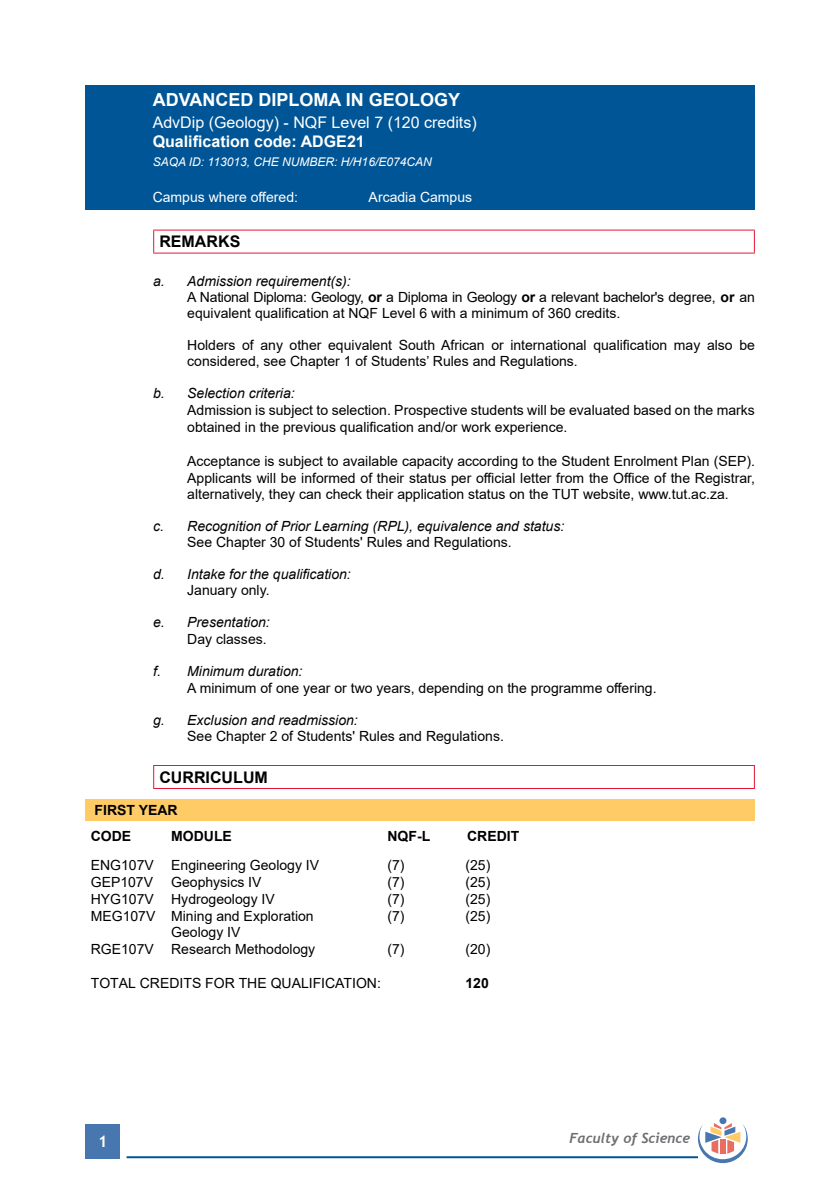
<style>
.page{position:relative;width:840px;height:1191px;background:#fff}
.page>*{position:absolute;margin:0;border:0;box-sizing:border-box;transform-origin:0 0}
.t1{font:700 18px "Arial";color:#fff}
.t2{font:16px "Arial";color:#fff}
.t3{font:700 16px "Arial";color:#fff}
.t4{font:700 16px "Arial";color:#000}
.t5{font:700 16px "Trebuchet MS";color:#fff}
.t6{font:14px/16.8px "Arial";color:#000}
.t7{font:italic 14px "Arial";color:#000}
.t8{font:700 14px/26.4px "Arial";color:#000}
.t9{font:14px "Arial";color:#fff}
.t10{font:italic 700 14px "Trebuchet";color:#6d6e71}
.t11{font:italic 12px "Arial";color:#fff}
.s1{font-style:italic}
.s2{font-weight:700}
</style>
<div class="page">
<div style="left:86px;top:1124px;width:34px;height:34px;background:#4777ae"></div>
<hr style="left:126px;top:1156px;width:571px;height:2px;background:#005596">
<div style="left:719px;top:1117px;width:7px;height:7px;background:#4777ae;border-radius:50%"></div>
<svg style="left:697px;top:1123px;width:50px;height:40px"></svg>
<div style="left:85px;top:85px;width:669px;height:125px;background:#005596"></div>
<hr style="left:153px;top:230px;width:601px;height:1px;background:#e31837">
<svg style="left:153px;top:231px;width:1px;height:21px"></svg>
<svg style="left:753px;top:231px;width:1px;height:21px"></svg>
<hr style="left:153px;top:252px;width:601px;height:1px;background:#e31837">
<hr style="left:153px;top:765px;width:601px;height:1px;background:#e31837">
<svg style="left:153px;top:766px;width:1px;height:22px"></svg>
<svg style="left:753px;top:766px;width:1px;height:22px"></svg>
<hr style="left:153px;top:788px;width:601px;height:1px;background:#e31837">
<div style="left:85px;top:799px;width:669px;height:21px;background:#ffcb66"></div>
<p class="t1" style="left:153px;top:87px;width:309px">ADVANCED DIPLOMA IN GEOLOGY</p>
<p class="t2" style="left:153px;top:111px;width:325px">AdvDip (Geology) - NQF Level 7 (120 credits)</p>
<p class="t3" style="left:153px;top:130px;width:213px">Qualification code: ADGE21</p>
<p class="t11" style="left:153px;top:154px;width:280px">SAQA ID: 113013, CHE NUMBER: H/H16/E074CAN</p>
<p class="t9" style="left:153px;top:187px;width:147px">Campus where offered:</p>
<p class="t9" style="left:368px;top:187px;width:105px">Arcadia Campus</p>
<p class="t4" style="left:159px;top:230px;width:82px">REMARKS</p>
<p class="t6" style="left:187px;top:273px;width:569px;line-height:16px;text-indent:-34px"><span class="s1">a. Admission requirement(s):<br></span>A National Diploma: Geology, <span class="s2">or</span> a Diploma in Geology <span class="s2">or</span> a relevant bachelor's degree, <span class="s2">or</span> an equivalent qualification at NQF Level 6 with a minimum of 360 credits.</p>
<p class="t6" style="left:187px;top:337px;width:569px;line-height:16px">Holders of any other equivalent South African or international qualification may also be considered, see Chapter 1 of Students’ Rules and Regulations.</p>
<p class="t7" style="left:153px;top:384px;width:143px">b. Selection criteria:</p>
<p class="t6" style="left:187px;top:402px;width:569px">Admission is subject to selection. Prospective students will be evaluated based on the marks obtained in the previous qualification and/or work experience.</p>
<p class="t6" style="left:187px;top:452px;width:569px;text-align:justify">Acceptance is subject to available capacity according to the Student Enrolment Plan (SEP).<br>Applicants will be informed of their status per official letter from the Office of the Registrar, alternatively, they can check their application status on the TUT website, www.tut.ac.za.</p>
<p class="t7" style="left:153px;top:517px;width:412px">c. Recognition of Prior Learning (RPL), equivalence and status:</p>
<p class="t6" style="left:187px;top:534px;width:326px">See Chapter 30 of Students' Rules and Regulations.</p>
<p class="t7" style="left:153px;top:565px;width:199px">d. Intake for the qualification:</p>
<p class="t6" style="left:187px;top:582px;width:84px">January only.</p>
<p class="t7" style="left:153px;top:613px;width:118px">e. Presentation:</p>
<p class="t6" style="left:187px;top:631px;width:81px">Day classes.</p>
<p class="t7" style="left:153px;top:662px;width:151px">f. Minimum duration:</p>
<p class="t6" style="left:187px;top:679px;width:470px">A minimum of one year or two years, depending on the programme offering.</p>
<p class="t7" style="left:153px;top:711px;width:206px">g. Exclusion and readmission:</p>
<p class="t6" style="left:187px;top:727px;width:318px">See Chapter 2 of Students' Rules and Regulations.</p>
<p class="t4" style="left:159px;top:766px;width:110px">CURRICULUM</p>
<p class="t8" style="left:91px;top:797px;width:88px">FIRST YEAR<br>CODE</p>
<p class="t8" style="left:171px;top:823px;width:62px">MODULE</p>
<p class="t8" style="left:387px;top:823px;width:44px">NQF-L</p>
<p class="t8" style="left:467px;top:823px;width:54px">CREDIT</p>
<p class="t6" style="left:91px;top:856px;width:230px">ENG107V Engineering Geology IV</p>
<p class="t6" style="left:387px;top:856px;width:19px">(7)</p>
<p class="t6" style="left:465px;top:856px;width:26px">(25)</p>
<p class="t6" style="left:91px;top:873px;width:64px">GEP107V</p>
<p class="t6" style="left:171px;top:873px;width:92px">Geophysics IV</p>
<p class="t6" style="left:387px;top:873px;width:19px">(7)</p>
<p class="t6" style="left:465px;top:873px;width:26px">(25)</p>
<p class="t6" style="left:91px;top:890px;width:185px">HYG107V Hydrogeology IV</p>
<p class="t6" style="left:387px;top:890px;width:19px">(7)</p>
<p class="t6" style="left:465px;top:890px;width:26px">(25)</p>
<p class="t6" style="left:91px;top:907px;width:224px">MEG107V Mining and Exploration</p>
<p class="t6" style="left:387px;top:907px;width:19px">(7)</p>
<p class="t6" style="left:465px;top:907px;width:26px">(25)</p>
<p class="t6" style="left:91px;top:924px;width:226px;text-align:center">Geology IV<br>RGE107V Research Methodology</p>
<p class="t6" style="left:387px;top:940px;width:19px">(7)</p>
<p class="t6" style="left:465px;top:940px;width:26px">(20)</p>
<p class="t6" style="left:91px;top:974px;width:291px">TOTAL CREDITS FOR THE QUALIFICATION:</p>
<p class="t8" style="left:465px;top:969px;width:25px">120</p>
<p class="t5" style="left:98px;top:1131px;width:11px">1</p>
<p class="t10" style="left:569px;top:1129px;width:122px">Faculty of Science</p>
</div>
